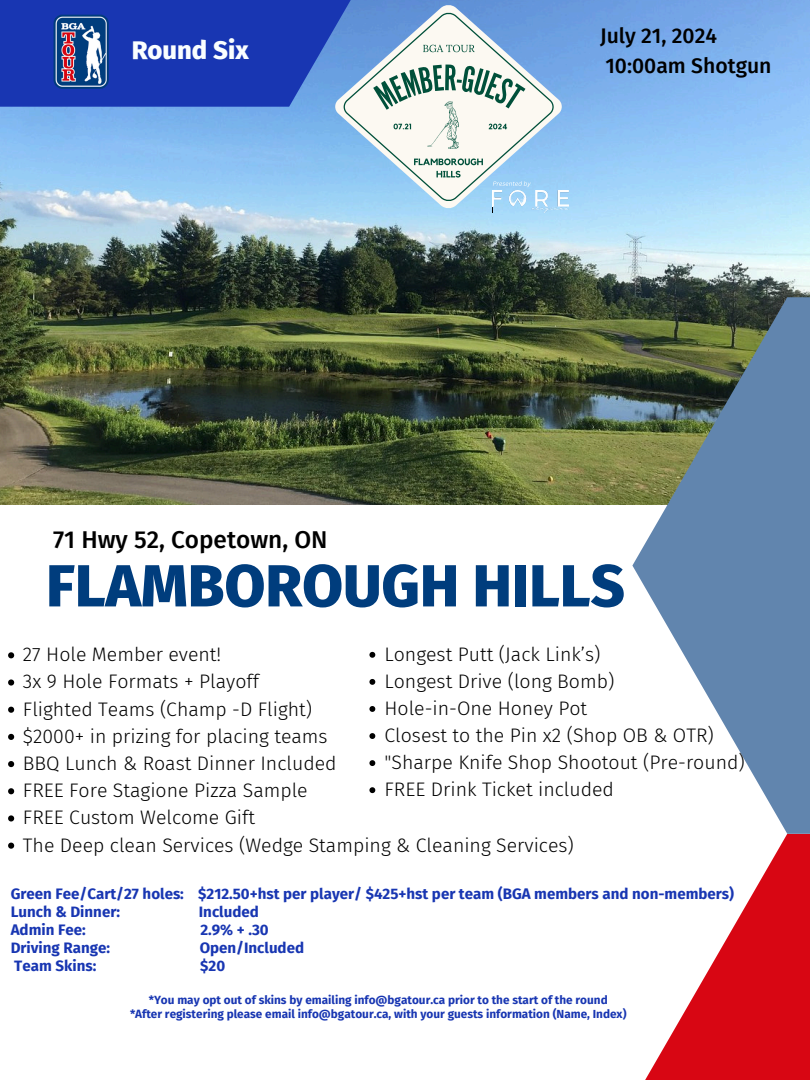
<style>
.page{position:relative;width:810px;height:1080px;background:#fff}
.page>*{position:absolute;margin:0;border:0;box-sizing:border-box;transform-origin:0 0}
.t1{font:800 59.31px "Fira Sans";color:#003d7d}
.t2{font:800 25.62px "Fira Sans";color:#fafeff}
.t3{font:500 24.38px "Fira Sans";color:#000}
.t4{font:500 21.19px "Fira Sans";color:#000}
.t5{font:300 19.5px "Fira Sans";color:#000}
.t6{font:700 15.12px/17.9px "Fira Sans";color:#1836b2}
.t7{font:700 11.75px "Fira Sans";color:#1836b2}
</style>
<div class="page">
<img style="left:0;top:0;width:810px;height:505px">
<svg style="left:645px;top:834px;width:165px;height:246px;fill:#d80613"></svg>
<div style="left:0;top:0;width:351px;height:107px;background:#1836b2"></div>
<svg style="left:632px;top:297px;width:178px;height:537px;fill:#6185ae"></svg>
<img style="left:53px;top:14px;width:56px;height:74px">
<svg style="left:335px;top:4px;width:227px;height:205px;background:#81b1e5"></svg>
<svg style="left:344px;top:13px;width:210px;height:188px"></svg>
<svg style="left:414px;top:158px;width:69px;height:7px"></svg>
<svg style="left:437px;top:171px;width:24px;height:7px"></svg>
<svg style="left:373px;top:65px;width:152px;height:84px"></svg>
<svg style="left:423px;top:45px;width:52px;height:7px"></svg>
<img style="left:493px;top:190px;width:75px;height:22px">
<svg style="left:493px;top:181px;width:38px;height:6px"></svg>
<svg style="left:8px;top:652px;width:6px;height:6px"></svg>
<svg style="left:8px;top:679px;width:6px;height:7px"></svg>
<svg style="left:8px;top:707px;width:6px;height:6px"></svg>
<svg style="left:8px;top:734px;width:6px;height:6px"></svg>
<svg style="left:8px;top:761px;width:6px;height:6px"></svg>
<svg style="left:8px;top:788px;width:6px;height:6px"></svg>
<svg style="left:8px;top:815px;width:6px;height:7px"></svg>
<svg style="left:8px;top:843px;width:6px;height:6px"></svg>
<svg style="left:369px;top:652px;width:6px;height:6px"></svg>
<svg style="left:369px;top:679px;width:6px;height:6px"></svg>
<svg style="left:369px;top:706px;width:6px;height:6px"></svg>
<svg style="left:369px;top:733px;width:6px;height:6px"></svg>
<svg style="left:369px;top:760px;width:6px;height:6px"></svg>
<svg style="left:369px;top:787px;width:6px;height:6px"></svg>
<h2 class="t2" style="left:132px;top:35px;width:118px">Round Six</h2>
<h3 class="t3" style="left:53px;top:525px;width:276px">71 Hwy 52, Copetown, ON</h3>
<p class="t4" style="left:600px;top:24px;width:118px">July 21, 2024</p>
<h2 class="t4" style="left:605px;top:53px;width:168px">10:00am Shotgun</h2>
<p class="t1" style="left:46px;top:551px;width:580px">FLAMBOROUGH HILLS</p>
<p class="t5" style="left:385px;top:643px;width:218px">Longest Putt (Jack Link’s)</p>
<p class="t5" style="left:385px;top:670px;width:231px">Longest Drive (long Bomb)</p>
<p class="t5" style="left:385px;top:697px;width:204px">Hole-in-One Honey Pot</p>
<p class="t5" style="left:385px;top:724px;width:331px">Closest to the Pin x2 (Shop OB &amp; OTR)</p>
<h5 class="t5" style="left:385px;top:751px;width:362px">"Sharpe Knife Shop Shootout (Pre-round)</h5>
<p class="t5" style="left:385px;top:778px;width:231px">FREE Drink Ticket included</p>
<p class="t5" style="left:23px;top:643px;width:200px">27 Hole Member event!</p>
<p class="t5" style="left:23px;top:670px;width:238px">3x 9 Hole Formats + Playoff</p>
<p class="t5" style="left:23px;top:697px;width:291px">Flighted Teams (Champ -D Flight)</p>
<p class="t5" style="left:23px;top:725px;width:306px">$2000+ in prizing for placing teams</p>
<p class="t5" style="left:23px;top:752px;width:315px">BBQ Lunch &amp; Roast Dinner Included</p>
<p class="t5" style="left:23px;top:779px;width:286px">FREE Fore Stagione Pizza Sample</p>
<p class="t5" style="left:23px;top:806px;width:234px">FREE Custom Welcome Gift</p>
<p class="t5" style="left:23px;top:833px;width:552px">The Deep clean Services (Wedge Stamping &amp; Cleaning Services)</p>
<h1 class="t6" style="left:11px;top:885px;width:725px">Green Fee/Cart/27 holes: $212.50+hst per player/ $425+hst per team (BGA members and non-members)<br>Lunch &amp; Dinner:</h1>
<h1 class="t6" style="left:199px;top:903px;width:62px">Included</h1>
<h1 class="t6" style="left:11px;top:921px;width:77px">Admin Fee:</h1>
<h1 class="t6" style="left:200px;top:921px;width:70px">2.9% + .30</h1>
<h1 class="t6" style="left:11px;top:939px;width:101px">Driving Range:</h1>
<h1 class="t6" style="left:200px;top:939px;width:106px">Open/Included</h1>
<h1 class="t6" style="left:14px;top:957px;width:84px">Team Skins:</h1>
<h1 class="t6" style="left:200px;top:957px;width:26px">$20</h1>
<p class="t7" style="left:149px;top:993px;width:461px">*You may opt out of skins by emailing info@bgatour.ca prior to the start of the round</p>
<p class="t7" style="left:130px;top:1007px;width:498px">*After registering please email info@bgatour.ca, with your guests information (Name, Index)</p>
</div>
